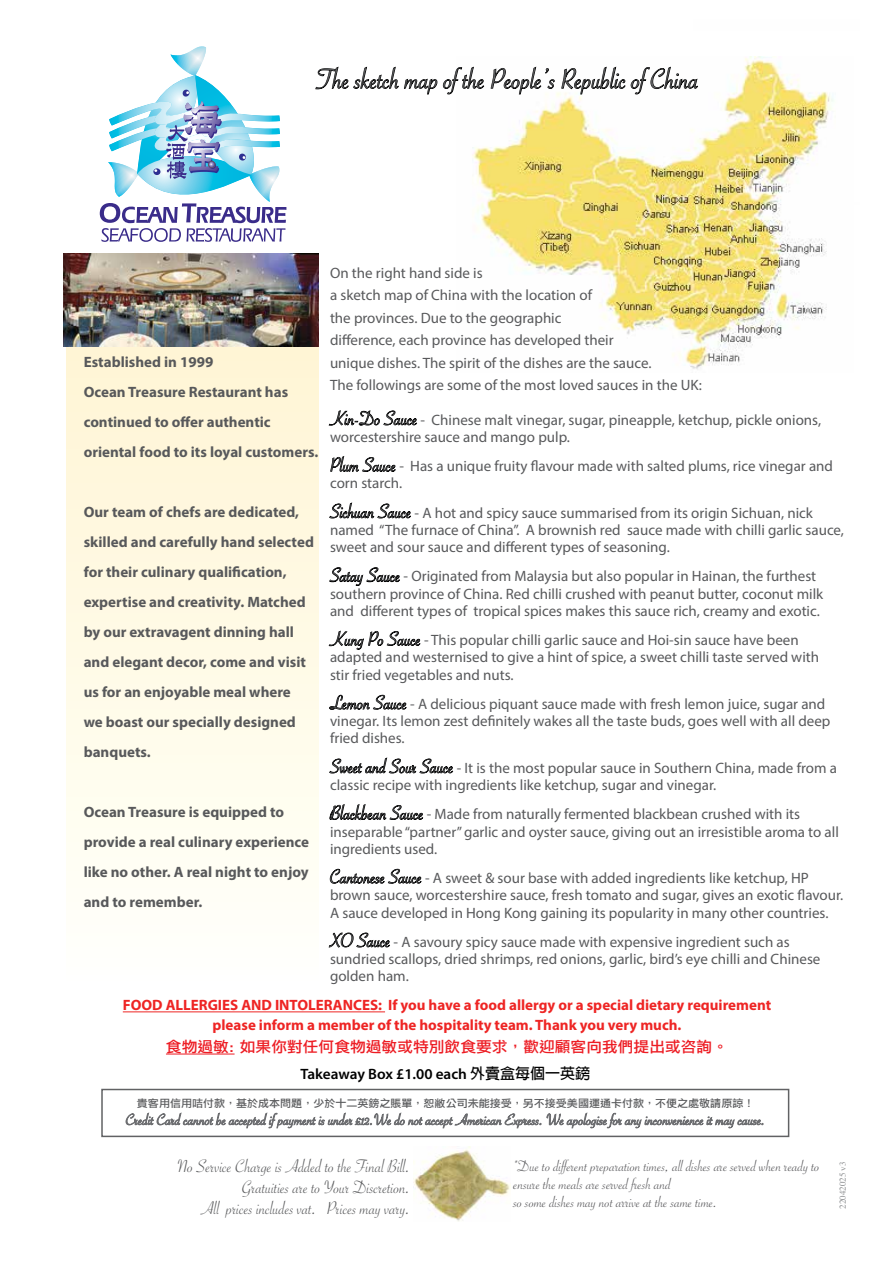
<style>
.page{position:relative;width:893px;height:1263px;background:#fff}
.page>*{position:absolute;margin:0;border:0;box-sizing:border-box;transform-origin:0 0}
.t1{font:30px "Savoye Let Plain";color:#58595b}
.t2{font:19.5px/21px "Savoye Let Plain";color:#58595b;text-align:right}
.t3{font:16.5px/18px "Savoye Let Plain";color:#565659;scale:1.05 1}
.t4{font:15px/17.2px "Myriad Pro";color:#58595b}
.t5{font:700 15px/30px "Myriad Pro";color:#58595b}
.t6{font:700 15px/19.5px "Myriad Pro";color:#ee2524;text-align:center}
.t7{font:15px "Li Hei Pro";color:#ed1d24;scale:1.05 1}
.t8{font:600 15px "Myriad Pro";color:#000}
.t9{font:10.5px "Li Hei Pro";color:#58595b;scale:1.05 1}
.t10{font:9px "Times";color:#8e9092}
.s1{font-family:"Savoye Let Plain";font-size:21px}
.s2{font-family:"Adobe Fan Heiti Std";font-weight:700}
</style>
<div class="page">
<svg style="left:66px;top:346px;width:252px;height:525px"></svg>
<svg style="left:125px;top:1088px;width:639px;height:75px"></svg>
<svg style="left:100px;top:46px;width:186px;height:196px"></svg>
<img style="left:472px;top:56px;width:361px;height:314px">
<svg style="left:315px;top:66px;width:169px;height:29px"></svg>
<svg style="left:490px;top:66px;width:65px;height:29px"></svg>
<svg style="left:561px;top:66px;width:137px;height:29px"></svg>
<svg style="left:329px;top:410px;width:88px;height:16px"></svg>
<svg style="left:330px;top:456px;width:66px;height:16px"></svg>
<svg style="left:329px;top:502px;width:82px;height:17px"></svg>
<svg style="left:329px;top:567px;width:71px;height:19px"></svg>
<svg style="left:329px;top:630px;width:92px;height:20px"></svg>
<svg style="left:329px;top:694px;width:78px;height:16px"></svg>
<svg style="left:329px;top:757px;width:124px;height:17px"></svg>
<svg style="left:329px;top:804px;width:94px;height:17px"></svg>
<svg style="left:330px;top:868px;width:92px;height:16px"></svg>
<svg style="left:329px;top:932px;width:61px;height:16px"></svg>
<hr style="left:123px;top:1011px;width:262px;height:1px;background:#ee2524">
<hr style="left:166px;top:1054px;width:69px;height:1px;background:#ed1d24">
<img style="left:414px;top:1146px;width:97px;height:75px">
<img style="left:64px;top:254px;width:254px;height:92px">
<h1 class="t1" style="left:317px;top:59px;width:383px">The sketch map of the People’s Republic of China</h1>
<p class="t5" style="left:84px;top:346px;width:236px">Established in 1999<br>Ocean Treasure Restaurant has continued to offer authentic oriental food to its loyal customers.</p>
<p class="t5" style="left:84px;top:496px;width:232px">Our team of chefs are dedicated, skilled and carefully hand selected for their culinary qualification, expertise and creativity. Matched by our extravagent dinning hall and elegant decor, come and visit us for an enjoyable meal where<br>we boast our specially designed banquets.</p>
<p class="t5" style="left:84px;top:796px;width:227px">Ocean Treasure is equipped to provide a real culinary experience like no other. A real night to enjoy and to remember.</p>
<p class="t4" style="left:330px;top:261px;width:373px;line-height:22.5px">On the right hand side is<br>a sketch map of China with the location of<br>the provinces. Due to the geographic<br>difference, each province has developed their<br>unique dishes. The spirit of the dishes are the sauce.<br>The followings are some of the most loved sauces in the UK:</p>
<p class="t4" style="left:330px;top:411px;width:493px"><span class="s1">Kin-Do Sauce</span> - Chinese malt vinegar, sugar, pineapple, ketchup, pickle onions, worcestershire sauce and mango pulp.</p>
<p class="t4" style="left:330px;top:457px;width:504px"><span class="s1">Plum Sauce</span> - Has a unique fruity flavour made with salted plums, rice vinegar and corn starch.</p>
<p class="t4" style="left:330px;top:504px;width:515px"><span class="s1">Sichuan Sauce</span> - A hot and spicy sauce summarised from its origin Sichuan, nick named “The furnace of China”. A brownish red sauce made with chilli garlic sauce, sweet and sour sauce and different types of seasoning.</p>
<p class="t4" style="left:330px;top:568px;width:495px"><span class="s1">Satay Sauce</span> - Originated from Malaysia but also popular in Hainan, the furthest southern province of China. Red chilli crushed with peanut butter, coconut milk and different types of tropical spices makes this sauce rich, creamy and exotic.</p>
<p class="t4" style="left:330px;top:631px;width:491px"><span class="s1">Kung Po Sauce</span> - This popular chilli garlic sauce and Hoi-sin sauce have been adapted and westernised to give a hint of spice, a sweet chilli taste served with stir fried vegetables and nuts.</p>
<p class="t4" style="left:330px;top:695px;width:502px"><span class="s1">Lemon Sauce</span> - A delicious piquant sauce made with fresh lemon juice, sugar and vinegar. Its lemon zest definitely wakes all the taste buds, goes well with all deep fried dishes.</p>
<p class="t4" style="left:330px;top:759px;width:508px"><span class="s1">Sweet and Sour Sauce</span> - It is the most popular sauce in Southern China, made from a classic recipe with ingredients like ketchup, sugar and vinegar.</p>
<p class="t4" style="left:330px;top:805px;width:510px"><span class="s1">Blackbean Sauce</span> - Made from naturally fermented blackbean crushed with its inseparable “partner” garlic and oyster sauce, giving out an irresistible aroma to all ingredients used.</p>
<p class="t4" style="left:330px;top:869px;width:515px"><span class="s1">Cantonese Sauce</span> - A sweet &amp; sour base with added ingredients like ketchup, HP brown sauce, worcestershire sauce, fresh tomato and sugar, gives an exotic flavour.<br>A sauce developed in Hong Kong gaining its popularity in many other countries.</p>
<p class="t4" style="left:330px;top:933px;width:492px"><span class="s1">XO Sauce</span> - A savoury spicy sauce made with expensive ingredient such as sundried scallops, dried shrimps, red onions, garlic, bird’s eye chilli and Chinese golden ham.</p>
<p class="t6" style="left:123px;top:995px;width:650px">FOOD ALLERGIES AND INTOLERANCES: If you have a food allergy or a special dietary requirement please inform a member of the hospitality team. Thank you very much.</p>
<p class="t7" style="left:166px;top:1039px;width:537px">食物過敏: 如果你對任何食物過敏或特別飲食要求，歡迎顧客向我們提出或咨詢。</p>
<p class="t8" style="left:300px;top:1065px;width:291px">Takeaway Box £1.00 each <span class="s2">外賣盒每個一英鎊</span></p>
<p class="t9" style="left:137px;top:1097px;width:590px">貴客用信用咭付款，基於成本問題，少於十二英鎊之賬單，恕敝公司未能接受，另不接受美國運通卡付款，不便之處敬請原諒！</p>
<h2 class="t2" style="left:178px;top:1156px;width:234px">No Service Charge is Added to the Final Bill.<br>Gratuities are to Your Discretion.<br>All prices includes vat. Prices may vary.</h2>
<p class="t3" style="left:514px;top:1157px;width:293px">*Due to different preparation times, all dishes are served when ready to ensure the meals are served fresh and<br>so some dishes may not arrive at the same time.</p>
<p class="t10" style="left:834px;top:1209px;width:49px;rotate:-90deg">22042025 v3</p>
</div>
